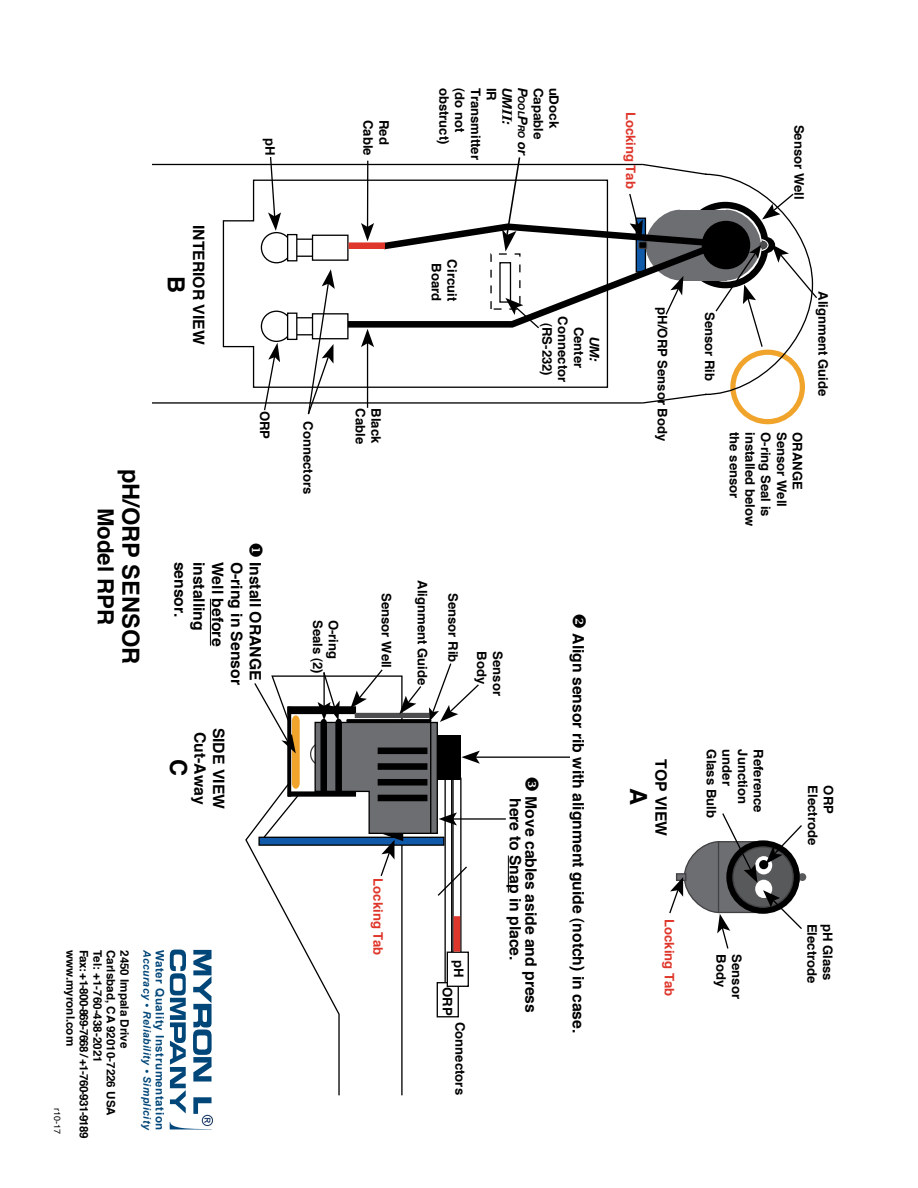
<style>
.page{position:relative;width:918px;height:1188px;background:#fff}
.page>*{position:absolute;margin:0;border:0;box-sizing:border-box;transform-origin:0 0}
.t1{font:700 23.55px "Helvetica";color:#000}
.t2{font:700 22.2px "Helvetica";color:#000}
.t3{font:700 15.75px/15.6px "Helvetica";color:#000}
.t4{font:700 13.05px/15.8px "Helvetica";color:#000;text-align:center}
.t5{font:700 13.05px "Helvetica";color:#df362b}
.t6{font:700 13.05px "Helvetica Neue";color:#000}
.t7{font:italic 700 13.05px "Helvetica Neue";color:#000}
.t8{font:700 11.7px "Helvetica";color:#000}
.t9{font:700 11.7px "Helvetica";letter-spacing:-.065em;color:#000}
.t10{font:700 11.55px "Arial";letter-spacing:.05em;color:#004678}
.t11{font:italic 700 10.35px "Arial";letter-spacing:.04em;color:#004678}
.t12{font:italic 700 9.15px "Helvetica Neue";color:#000}
.t13{font:9px "Helvetica";color:#000}
.s1{font-family:"New Century Schlbk"}
.s2{font-size:13.05px}
</style>
<div class="page">
<div style="left:798px;top:873px;width:8px;height:8px;background:#58595b;border-radius:50%"></div>
<svg style="left:222px;top:179px;width:119px;height:209px"></svg>
<div style="left:288px;top:318px;width:48px;height:17px;background:#fff"></div>
<div style="left:287px;top:317px;width:50px;height:18px;border:1px solid #000"></div>
<div style="left:261px;top:311px;width:31px;height:30px;background:#fff;border-radius:50%"></div>
<div style="left:261px;top:311px;width:31px;height:31px;border:1px solid #000;border-radius:50%"></div>
<div style="left:288px;top:313px;width:9px;height:26px;background:#fff"></div>
<div style="left:287px;top:313px;width:10px;height:27px;border:1px solid #000"></div>
<div style="left:288px;top:239px;width:48px;height:17px;background:#fff"></div>
<div style="left:287px;top:239px;width:50px;height:18px;border:1px solid #000"></div>
<div style="left:261px;top:233px;width:31px;height:30px;background:#fff;border-radius:50%"></div>
<div style="left:261px;top:232px;width:31px;height:31px;border:1px solid #000;border-radius:50%"></div>
<div style="left:288px;top:235px;width:9px;height:26px;background:#fff"></div>
<div style="left:287px;top:234px;width:10px;height:27px;border:1px solid #000"></div>
<div style="left:313px;top:314px;width:35px;height:25px;background:#fff"></div>
<div style="left:312px;top:313px;width:37px;height:26px;border:1px solid #000"></div>
<div style="left:313px;top:235px;width:35px;height:25px;background:#fff"></div>
<div style="left:312px;top:235px;width:37px;height:26px;border:1px solid #000"></div>
<hr style="left:153px;top:402px;width:489px;height:2px;background:#000">
<hr style="left:153px;top:164px;width:489px;height:1px;background:#000">
<svg style="left:263px;top:343px;width:17px;height:68px"></svg>
<svg style="left:268px;top:157px;width:13px;height:74px"></svg>
<svg style="left:307px;top:269px;width:28px;height:146px"></svg>
<svg style="left:669px;top:813px;width:134px;height:136px"></svg>
<hr style="left:476px;top:757px;width:93px;height:1px;background:#000">
<hr style="left:453px;top:818px;width:52px;height:2px;background:#000">
<svg style="left:341px;top:157px;width:476px;height:267px"></svg>
<hr style="left:210px;top:599px;width:1px;height:47px;background:#000">
<hr style="left:508px;top:856px;width:1px;height:37px;background:#000">
<svg style="left:245px;top:663px;width:235px;height:433px"></svg>
<svg style="left:170px;top:950px;width:43px;height:179px"></svg>
<p class="t4" style="left:279px;top:138px;width:19px;rotate:90deg">pH</p>
<h1 class="t1" style="left:152px;top:469px;width:197px;rotate:90deg">pH/ORP SENSOR</h1>
<h2 class="t2" style="left:126px;top:508px;width:119px;rotate:90deg">Model RPR</h2>
<p class="t3" style="left:207px;top:225px;width:121px;rotate:90deg">INTERIOR VIEW</p>
<h1 class="t1" style="left:197px;top:276px;width:19px;rotate:90deg">B</h1>
<p class="t4" style="left:273px;top:411px;width:30px;rotate:90deg">ORP</p>
<p class="t3" style="left:189px;top:562px;width:57px;rotate:90deg">sensor.</p>
<p class="t3" style="left:208px;top:562px;width:71px;rotate:90deg">installing</p>
<p class="t3" style="left:226px;top:562px;width:86px;rotate:90deg">Well before</p>
<p class="t3" style="left:245px;top:562px;width:125px;rotate:90deg">O-ring in Sensor</p>
<p class="t3" style="left:264px;top:562px;width:120px;rotate:90deg">Install ORANGE</p>
<p class="t3" style="left:209px;top:732px;width:74px;rotate:90deg">Cut-Away</p>
<p class="t3" style="left:227px;top:728px;width:83px;rotate:90deg">SIDE VIEW</p>
<h1 class="t1" style="left:200px;top:759px;width:19px;rotate:90deg">C</h1>
<p class="t8" style="left:80px;top:950px;width:97px;rotate:90deg">www.myronl.com</p>
<p class="t9" style="left:93px;top:950px;width:190px;rotate:90deg">Fax: +1-800-869-7668 /+1-760-931-9189</p>
<p class="t8" style="left:107px;top:950px;width:114px;rotate:90deg">Tel: +1-760-438-2021</p>
<p class="t8" style="left:120px;top:950px;width:167px;rotate:90deg">Carlsbad, CA 92010-7226 USA</p>
<p class="t8" style="left:134px;top:950px;width:100px;rotate:90deg">2450 Impala Drive</p>
<p class="t13" style="left:64px;top:1108px;width:28px;rotate:90deg">r10-17</p>
<p class="t11" style="left:154px;top:950px;width:182px;rotate:90deg">Accuracy • Reliability • Simplicity</p>
<p class="t10" style="left:168px;top:950px;width:182px;rotate:90deg">Water Quality Instrumentation</p>
<p class="t4" style="left:317px;top:421px;width:74px;rotate:90deg">Connectors</p>
<p class="t7" style="left:531px;top:88px;width:10px;rotate:90deg">P</p>
<p class="t6" style="left:547px;top:88px;width:53px;rotate:90deg">Capable</p>
<p class="t6" style="left:562px;top:88px;width:42px;rotate:90deg">uDock</p>
<p class="t4" style="left:453px;top:88px;width:58px;rotate:90deg">obstruct)</p>
<p class="t4" style="left:468px;top:88px;width:46px;rotate:90deg">(do not</p>
<p class="t4" style="left:484px;top:88px;width:74px;rotate:90deg">Transmitter</p>
<p class="t4" style="left:500px;top:88px;width:15px;rotate:90deg">IR</p>
<p class="t7" style="left:515px;top:88px;width:39px;rotate:90deg">UM<span class="s1">II</span>:</p>
<p class="t12" style="left:527px;top:96px;width:61px;rotate:90deg">OOL<span class="s2">P</span>RO <span class="s2">or</span></p>
<p class="t4" style="left:377px;top:120px;width:37px;rotate:90deg">Cable</p>
<p class="t4" style="left:393px;top:120px;width:26px;rotate:90deg">Red</p>
<p class="t5" style="left:643px;top:112px;width:79px;rotate:90deg">Locking Tab</p>
<p class="t4" style="left:369px;top:408px;width:37px;rotate:90deg">Cable</p>
<p class="t4" style="left:385px;top:408px;width:36px;rotate:90deg">Black</p>
<p class="t4" style="left:445px;top:263px;width:39px;rotate:90deg">Board</p>
<p class="t4" style="left:461px;top:259px;width:43px;rotate:90deg">Circuit</p>
<p class="t4" style="left:587px;top:316px;width:67px;rotate:90deg">Center<br>Connector (RS-232)</p>
<p class="t7" style="left:602px;top:337px;width:27px;rotate:90deg">UM:</p>
<p class="t4" style="left:671px;top:307px;width:135px;rotate:90deg">pH/ORP Sensor Body</p>
<p class="t4" style="left:431px;top:580px;width:106px;rotate:90deg">Alignment Guide</p>
<p class="t4" style="left:462px;top:593px;width:71px;rotate:90deg">Sensor Rib</p>
<p class="t4" style="left:395px;top:593px;width:76px;rotate:90deg">Sensor Well</p>
<p class="t4" style="left:326px;top:620px;width:55px;rotate:90deg">Seals (2)</p>
<p class="t4" style="left:342px;top:620px;width:41px;rotate:90deg">O-ring</p>
<p class="t3" style="left:587px;top:613px;width:422px;rotate:90deg">❖ Align sensor rib with alignment guide (notch) in case.</p>
<p class="t4" style="left:490px;top:651px;width:34px;rotate:90deg">Body</p>
<p class="t4" style="left:506px;top:651px;width:46px;rotate:90deg">Sensor</p>
<p class="t3" style="left:540px;top:796px;width:218px;rotate:90deg">Move cables aside and press here to Snap in place.</p>
<p class="t5" style="left:390px;top:878px;width:79px;rotate:90deg">Locking Tab</p>
<p class="t4" style="left:467px;top:960px;width:19px;rotate:90deg">pH</p>
<p class="t4" style="left:456px;top:987px;width:30px;rotate:90deg">ORP</p>
<p class="t4" style="left:469px;top:1022px;width:74px;rotate:90deg">Connectors</p>
<h1 class="t1" style="left:660px;top:788px;width:19px;rotate:90deg">A</h1>
<p class="t3" style="left:670px;top:759px;width:78px;rotate:90deg">TOP VIEW</p>
<p class="t5" style="left:681px;top:919px;width:79px;rotate:90deg">Locking Tab</p>
<p class="t4" style="left:808px;top:125px;width:76px;rotate:90deg">Sensor Well</p>
<p class="t4" style="left:718px;top:312px;width:71px;rotate:90deg">Sensor Rib</p>
<p class="t4" style="left:832px;top:291px;width:106px;rotate:90deg">Alignment Guide</p>
<p class="t4" style="left:743px;top:432px;width:68px;rotate:90deg">the sensor</p>
<p class="t4" style="left:759px;top:432px;width:95px;rotate:90deg">installed below</p>
<p class="t4" style="left:774px;top:432px;width:86px;rotate:90deg">O-ring Seal is</p>
<p class="t4" style="left:790px;top:432px;width:76px;rotate:90deg">Sensor Well</p>
<p class="t4" style="left:806px;top:432px;width:59px;rotate:90deg">ORANGE</p>
<p class="t4" style="left:720px;top:749px;width:70px;rotate:90deg">Glass Bulb</p>
<p class="t4" style="left:736px;top:749px;width:38px;rotate:90deg">under</p>
<p class="t4" style="left:751px;top:749px;width:56px;rotate:90deg">Junction</p>
<p class="t4" style="left:767px;top:749px;width:65px;rotate:90deg">Reference</p>
<p class="t4" style="left:730px;top:954px;width:34px;rotate:90deg">Body</p>
<p class="t4" style="left:745px;top:954px;width:46px;rotate:90deg">Sensor</p>
<p class="t4" style="left:821px;top:785px;width:61px;rotate:90deg">Electrode</p>
<p class="t4" style="left:837px;top:785px;width:30px;rotate:90deg">ORP</p>
<p class="t4" style="left:821px;top:924px;width:61px;rotate:90deg">Electrode</p>
<p class="t4" style="left:836px;top:924px;width:58px;rotate:90deg">pH Glass</p>
</div>
